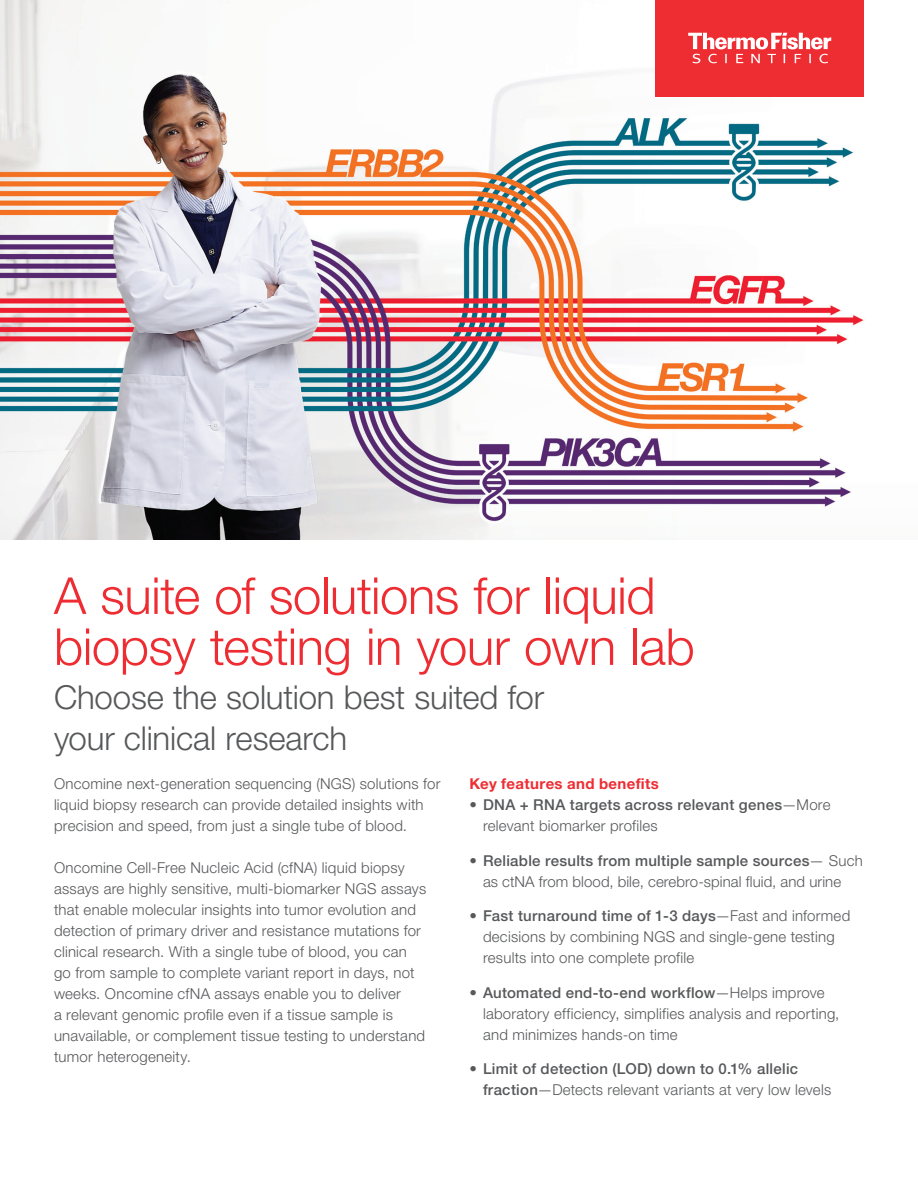
<style>
.page{position:relative;width:918px;height:1188px;background:#fff}
.page>*{position:absolute;margin:0;border:0;box-sizing:border-box;transform-origin:0 0}
.Headline{font:300 51px/51px "Helvetica Neue LTW1 G";letter-spacing:-.01em;color:#ee2d33}
.Subhead_Main{font:300 33px/40.5px "Helvetica Neue LTW1 G";letter-spacing:-.005em;color:#57585a}
.Body_Copy{font:300 15px/21px "Helvetica Neue LTW1 G";letter-spacing:.015em;color:#57585a}
.t1{font:500 15px/21px "Helvetica Neue LTW1 G";letter-spacing:.02em;color:#57585a}
.Content_Header{font:700 15px "Helvetica Neue LTW1 G";letter-spacing:.025em;color:#ee2d33}
.s1{font-weight:300}
.s2{font-weight:500}
</style>
<div class="page">
<img style="left:0;top:0;width:864px;height:540px">
<div style="left:656px;top:0;width:208px;height:96px;background:#ee2d33"></div>
<svg style="left:688px;top:33px;width:143px;height:30px"></svg>
<p class="Headline" style="left:54px;top:570px;width:642px">A suite of solutions for liquid biopsy testing in your own lab</p>
<p class="Subhead_Main" style="left:54px;top:677px;width:492px">Choose the solution best suited for your clinical research</p>
<p class="Body_Copy" style="left:54px;top:773px;width:388px">Oncomine next-generation sequencing (NGS) solutions for liquid biopsy research can provide detailed insights with precision and speed, from just a single tube of blood.</p>
<p class="Body_Copy" style="left:54px;top:857px;width:374px">Oncomine Cell-Free Nucleic Acid (cfNA) liquid biopsy assays are highly sensitive, multi-biomarker NGS assays that enable molecular insights into tumor evolution and detection of primary driver and resistance mutations for clinical research. With a single tube of blood, you can go from sample to complete variant report in days, not weeks. Oncomine cfNA assays enable you to deliver<br>a relevant genomic profile even if a tissue sample is unavailable, or complement tissue testing to understand tumor heterogeneity.</p>
<p class="Content_Header" style="left:470px;top:774px;width:191px">Key features and benefits</p>
<p class="t1" style="left:483px;top:794px;width:349px;text-indent:-14px">• DNA + RNA targets across relevant genes<span class="s1">—More relevant biomarker profiles</span></p>
<p class="Body_Copy" style="left:470px;top:850px;width:395px;text-align:center"><span class="s2">• Reliable results from multiple sample sources</span>— Such as ctNA from blood, bile, cerebro-spinal fluid, and urine</p>
<p class="Body_Copy" style="left:483px;top:905px;width:369px;text-indent:-14px"><span class="s2">• Fast turnaround time of 1-3 days</span>—Fast and informed decisions by combining NGS and single-gene testing results into one complete profile</p>
<p class="Body_Copy" style="left:483px;top:982px;width:358px;text-indent:-14px"><span class="s2">• Automated end-to-end workflow</span>—Helps improve laboratory efficiency, simplifies analysis and reporting, and minimizes hands-on time</p>
<p class="t1" style="left:483px;top:1058px;width:350px;text-indent:-14px">• Limit of detection (LOD) down to 0.1% allelic fraction<span class="s1">—Detects relevant variants at very low levels</span></p>
</div>
